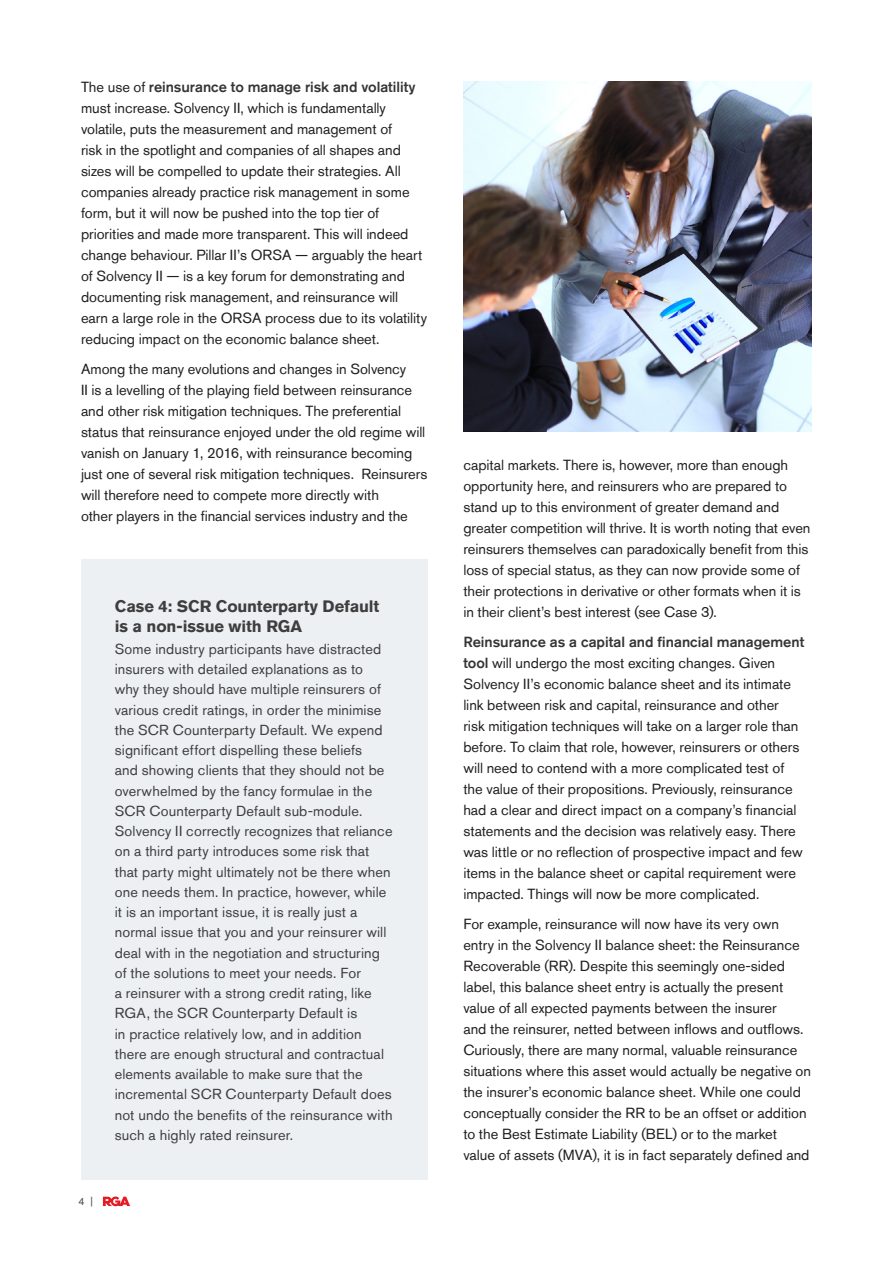
<style>
.page{position:relative;width:893px;height:1263px;background:#fff}
.page>*{position:absolute;margin:0;border:0;box-sizing:border-box;transform-origin:0 0}
.Case_Study_headers{font:700 16.5px/20.2px "Akzidenz Grotesk Std";letter-spacing:-.01em;color:#3e3e3f}
.Body_text{font:14.7px/21px "Akzidenz Grotesk Std";color:#231f20}
.Case_study{font:14.4px/20.2px "Akzidenz Grotesk Std";letter-spacing:.01em;color:#3e3e3f}
.t1{font:10.5px "Akzidenz Grotesk Std";color:#4b4c4d}
.s1{font-weight:500;color:#363536}
</style>
<div class="page">
<svg style="left:103px;top:1196px;width:27px;height:10px"></svg>
<div style="left:81px;top:560px;width:347px;height:620px;background:#edf0f2"></div>
<img style="left:463px;top:81px;width:349px;height:350px">
<p class="Body_text" style="left:81px;top:76px;width:348px">The use of <span class="s1">reinsurance to manage risk and volatility </span>must increase. Solvency II, which is fundamentally volatile, puts the measurement and management of<br>risk in the spotlight and companies of all shapes and sizes will be compelled to update their strategies. All companies already practice risk management in some form, but it will now be pushed into the top tier of priorities and made more transparent. This will indeed change behaviour. Pillar II’s ORSA — arguably the heart of Solvency II — is a key forum for demonstrating and documenting risk management, and reinsurance will earn a large role in the ORSA process due to its volatility reducing impact on the economic balance sheet.</p>
<p class="Body_text" style="left:81px;top:358px;width:348px">Among the many evolutions and changes in Solvency<br>II is a levelling of the playing field between reinsurance and other risk mitigation techniques. The preferential status that reinsurance enjoyed under the old regime will vanish on January 1, 2016, with reinsurance becoming just one of several risk mitigation techniques. Reinsurers will therefore need to compete more directly with<br>other players in the financial services industry and the</p>
<p class="t1" style="left:79px;top:1195px;width:16px">4 |</p>
<p class="Case_Study_headers" style="left:115px;top:596px;width:266px">Case 4: SCR Counterparty Default is a non-issue with RGA</p>
<p class="Case_study" style="left:115px;top:638px;width:279px">Some industry participants have distracted insurers with detailed explanations as to<br>why they should have multiple reinsurers of various credit ratings, in order the minimise the SCR Counterparty Default. We expend significant effort dispelling these beliefs<br>and showing clients that they should not be overwhelmed by the fancy formulae in the SCR Counterparty Default sub-module.<br>Solvency II correctly recognizes that reliance on a third party introduces some risk that that party might ultimately not be there when one needs them. In practice, however, while it is an important issue, it is really just a normal issue that you and your reinsurer will deal with in the negotiation and structuring of the solutions to meet your needs. For<br>a reinsurer with a strong credit rating, like RGA, the SCR Counterparty Default is<br>in practice relatively low, and in addition there are enough structural and contractual elements available to make sure that the incremental SCR Counterparty Default does not undo the benefits of the reinsurance with such a highly rated reinsurer.</p>
<p class="Body_text" style="left:463px;top:454px;width:349px">capital markets. There is, however, more than enough opportunity here, and reinsurers who are prepared to stand up to this environment of greater demand and greater competition will thrive. It is worth noting that even reinsurers themselves can paradoxically benefit from this loss of special status, as they can now provide some of their protections in derivative or other formats when it is in their client’s best interest (see Case 3).</p>
<p class="Body_text" style="left:463px;top:631px;width:342px"><span class="s1">Reinsurance as a capital and financial management tool</span> will undergo the most exciting changes. Given Solvency II’s economic balance sheet and its intimate link between risk and capital, reinsurance and other<br>risk mitigation techniques will take on a larger role than before. To claim that role, however, reinsurers or others will need to contend with a more complicated test of the value of their propositions. Previously, reinsurance had a clear and direct impact on a company’s financial statements and the decision was relatively easy. There was little or no reflection of prospective impact and few items in the balance sheet or capital requirement were impacted. Things will now be more complicated.</p>
<p class="Body_text" style="left:463px;top:913px;width:349px">For example, reinsurance will now have its very own entry in the Solvency II balance sheet: the Reinsurance Recoverable (RR). Despite this seemingly one-sided label, this balance sheet entry is actually the present value of all expected payments between the insurer<br>and the reinsurer, netted between inflows and outflows.<br>Curiously, there are many normal, valuable reinsurance situations where this asset would actually be negative on the insurer’s economic balance sheet. While one could conceptually consider the RR to be an offset or addition to the Best Estimate Liability (BEL) or to the market value of assets (MVA), it is in fact separately defined and</p>
</div>
